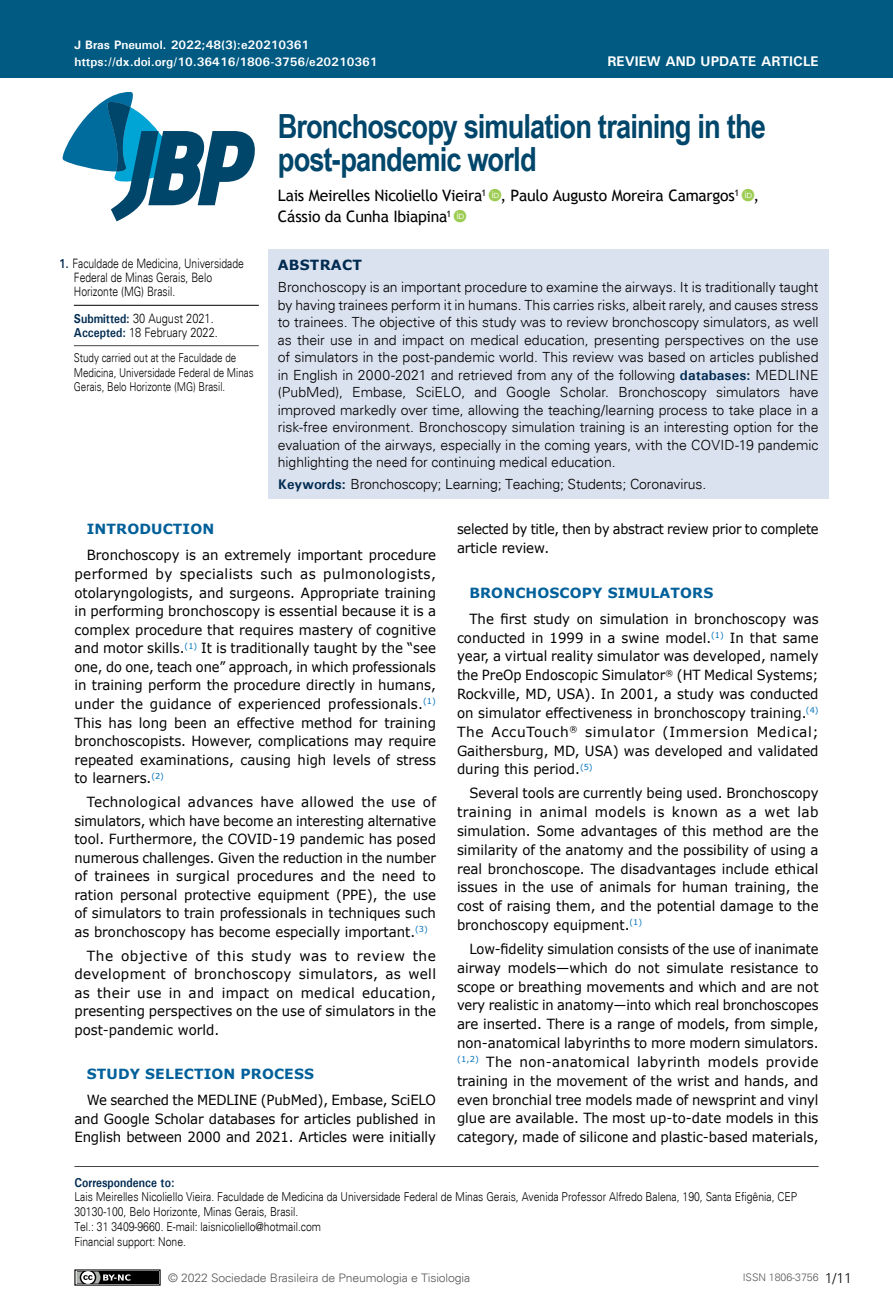
<style>
.page{position:relative;width:893px;height:1315px;background:#fff}
.page>*{position:absolute;margin:0;border:0;box-sizing:border-box;transform-origin:0 0}
.t1{font:700 33.25px/33.2px "Arial Narrow";letter-spacing:-.03em;color:#00466b}
.t2{font:21px "ID font Regular";color:#9dcc52}
.t3{font:15.75px "Trebuchet MS";letter-spacing:-.015em;color:#000}
.t4{font:14px/18.9px "Verdana";color:#000;text-align:justify;scale:.95 1}
.t5{font:300 14px/17.5px "Univers";letter-spacing:-.01em;color:#000;text-align:justify}
.t6{font:14px/18.9px "Verdana";color:#000;scale:.93 1}
.t7{font:14px/18.6px "Verdana";color:#000;text-align:justify}
.t8{font:700 14px "Verdana";letter-spacing:.01em;color:#01609a}
.t9{font:700 14px "Univers";color:#fff}
.t10{font:700 14px "Verdana";letter-spacing:.015em;color:#002b51}
.t11{font:300 12.95px/14px "Univers";color:#000;scale:.8 1}
.t12{font:300 12.95px/14.9px "Univers";color:#000;scale:.85 1}
.t13{font:700 12.95px "Univers";color:#002b51;scale:.85 1}
.t14{font:300 12.25px/14.7px "Univers";color:#000;scale:.85 1}
.t15{font:300 12.25px/14.7px "Univers";color:#000;scale:.8 1}
.t16{font:700 12.25px "Univers";color:#fff}
.t17{font:300 11.72px "Univers";letter-spacing:-.01em;color:#58595b;scale:1.04 1}
.t18{font:300 10.5px "Univers";color:#58595b}
.s1{font-family:"ID font Regular";font-size:21px;color:#9dcc52}
.s2{font-family:"Trebuchet MS";font-size:15.75px;color:#000}
.s3{font-weight:700;color:#002b51}
</style>
<div class="page">
<div style="left:0;top:0;width:893px;height:78px;background:#005a82"></div>
<svg style="left:62px;top:91px;width:193px;height:130px"></svg>
<div style="left:75px;top:1270px;width:85px;height:15px;background:#000"></div>
<div style="left:74px;top:1269px;width:87px;height:16px;border:1px solid #000"></div>
<svg style="left:74px;top:1269px;width:56px;height:17px"></svg>
<div style="left:268px;top:249px;width:560px;height:250px;background:#dbe2ef"></div>
<hr style="left:74px;top:1166px;width:745px;height:1px;background:#464547">
<hr style="left:74px;top:305px;width:185px;height:1px;background:#000">
<hr style="left:74px;top:345px;width:185px;height:1px;background:#464547">
<p class="t16" style="left:74px;top:37px;width:236px">J Bras Pneumol. 2022;48(3):e20210361</p>
<p class="t16" style="left:74px;top:54px;width:305px">https://dx.doi.org/10.36416/1806-3756/e20210361</p>
<p class="t9" style="left:608px;top:52px;width:212px">REVIEW AND UPDATE ARTICLE</p>
<h1 class="t1" style="left:278px;top:108px;width:490px">Bronchoscopy simulation training in the post-pandemic world</h1>
<p class="t3" style="left:278px;top:186px;width:463px">Lais Meirelles Nicoliello Vieira<sup>1</sup> <span class="s1">a</span>, Paulo Augusto Moreira Camargos<sup>1</sup></p>
<h2 class="t2" style="left:742px;top:184px;width:19px">a<span class="s2">,</span></h2>
<p class="t3" style="left:278px;top:207px;width:175px">Cássio da Cunha Ibiapina<sup>1</sup></p>
<h2 class="t2" style="left:454px;top:205px;width:14px">a</h2>
<p class="t11" style="left:74px;top:257px;width:214px;text-indent:-15px"><span class="s3">1.</span> Faculdade de Medicina, Universidade<br>Federal de Minas Gerais, Belo<br>Horizonte (MG) Brasil.</p>
<p class="t12" style="left:74px;top:310px;width:171px"><span class="s3">Submitted:</span> 30 August 2021.<br><span class="s3">Accepted:</span> 18 February 2022.</p>
<p class="t15" style="left:74px;top:350px;width:226px">Study carried out at the Faculdade de<br>Medicina, Universidade Federal de Minas<br>Gerais, Belo Horizonte (MG) Brasil.</p>
<p class="t10" style="left:278px;top:255px;width:86px">ABSTRACT</p>
<p class="t5" style="left:278px;top:278px;width:542px">Bronchoscopy is an important procedure to examine the airways. It is traditionally taught by having trainees perform it in humans. This carries risks, albeit rarely, and causes stress to trainees. The objective of this study was to review bronchoscopy simulators, as well as their use in and impact on medical education, presenting perspectives on the use of simulators in the post-pandemic world. This review was based on articles published in English in 2000-2021 and retrieved from any of the following <span class="s3">databases:</span> MEDLINE (PubMed), Embase, SciELO, and Google Scholar. Bronchoscopy simulators have improved markedly over time, allowing the teaching/learning process to take place in a risk-free environment. Bronchoscopy simulation training is an interesting option for the evaluation of the airways, especially in the coming years, with the COVID-19 pandemic highlighting the need for continuing medical education.</p>
<p class="t5" style="left:278px;top:475px;width:430px"><span class="s3">Keywords:</span> Bronchoscopy; Learning; Teaching; Students; Coronavirus.</p>
<p class="t8" style="left:87px;top:520px;width:129px">INTRODUCTION</p>
<p class="t4" style="left:74px;top:546px;width:382px;text-indent:12px">Bronchoscopy is an extremely important procedure performed by specialists such as pulmonologists, otolaryngologists, and surgeons. Appropriate training in performing bronchoscopy is essential because it is a complex procedure that requires mastery of cognitive and motor skills.<sup>(1)</sup> It is traditionally taught by the “see one, do one, teach one” approach, in which professionals in training perform the procedure directly in humans, under the guidance of experienced professionals.<sup>(1)<br></sup>This has long been an effective method for training bronchoscopists. However, complications may require repeated examinations, causing high levels of stress to learners.<sup>(2)</sup></p>
<p class="t7" style="left:74px;top:793px;width:363px;text-indent:12px">Technological advances have allowed the use of simulators, which have become an interesting alternative tool. Furthermore, the COVID-19 pandemic has posed numerous challenges. Given the reduction in the number of trainees in surgical procedures and the need to ration personal protective equipment (PPE), the use of simulators to train professionals in techniques such as bronchoscopy has become especially important.<sup>(3)</sup></p>
<p class="t7" style="left:74px;top:946px;width:363px;text-indent:12px">The objective of this study was to review the development of bronchoscopy simulators, as well as their use in and impact on medical education, presenting perspectives on the use of simulators in the post-pandemic world.</p>
<p class="t8" style="left:87px;top:1065px;width:229px">STUDY SELECTION PROCESS</p>
<p class="t4" style="left:74px;top:1091px;width:382px;text-indent:12px">We searched the MEDLINE (PubMed), Embase, SciELO and Google Scholar databases for articles published in English between 2000 and 2021. Articles were initially</p>
<p class="t6" style="left:457px;top:520px;width:390px">selected by title, then by abstract review prior to complete article review.</p>
<p class="t8" style="left:469px;top:583px;width:245px">BRONCHOSCOPY SIMULATORS</p>
<p class="t4" style="left:457px;top:609px;width:382px;text-indent:12px">The first study on simulation in bronchoscopy was conducted in 1999 in a swine model.<sup>(1)</sup> In that same year, a virtual reality simulator was developed, namely the PreOp Endoscopic Simulator<sup>®</sup> (HT Medical Systems; Rockville, MD, USA). In 2001, a study was conducted on simulator effectiveness in bronchoscopy training.<sup>(4)<br></sup>The AccuTouch<sup>®</sup> simulator (Immersion Medical; Gaithersburg, MD, USA) was developed and validated during this period.<sup>(5)</sup></p>
<p class="t4" style="left:457px;top:784px;width:382px;text-indent:12px">Several tools are currently being used. Bronchoscopy training in animal models is known as a wet lab simulation. Some advantages of this method are the similarity of the anatomy and the possibility of using a real bronchoscope. The disadvantages include ethical issues in the use of animals for human training, the cost of raising them, and the potential damage to the bronchoscopy equipment.<sup>(1)</sup></p>
<p class="t6" style="left:457px;top:939px;width:390px;text-align:justify;text-indent:12px">Low-fidelity simulation consists of the use of inanimate airway models—which do not simulate resistance to scope or breathing movements and which and are not very realistic in anatomy—into which real bronchoscopes are inserted. There is a range of models, from simple, non-anatomical labyrinths to more modern simulators. <sup>(1,2)</sup> The non-anatomical labyrinth models provide training in the movement of the wrist and hands, and even bronchial tree models made of newsprint and vinyl glue are available. The most up-to-date models in this category, made of silicone and plastic-based materials,</p>
<p class="t13" style="left:74px;top:1174px;width:119px">Correspondence to:</p>
<p class="t14" style="left:74px;top:1189px;width:852px">Lais Meirelles Nicoliello Vieira. Faculdade de Medicina da Universidade Federal de Minas Gerais, Avenida Professor Alfredo Balena, 190, Santa Efigênia, CEP 30130-100, Belo Horizonte, Minas Gerais, Brasil.<br>Tel.: 31 3409-9660. E-mail: laisnicoliello@hotmail.com<br>Financial support: None.</p>
<p class="t17" style="left:168px;top:1270px;width:292px">© 2022 Sociedade Brasileira de Pneumologia e Tisiologia</p>
<p class="t18" style="left:743px;top:1271px;width:77px">ISSN 1806-3756</p>
<p class="t5" style="left:825px;top:1269px;width:29px">1/11</p>
</div>
